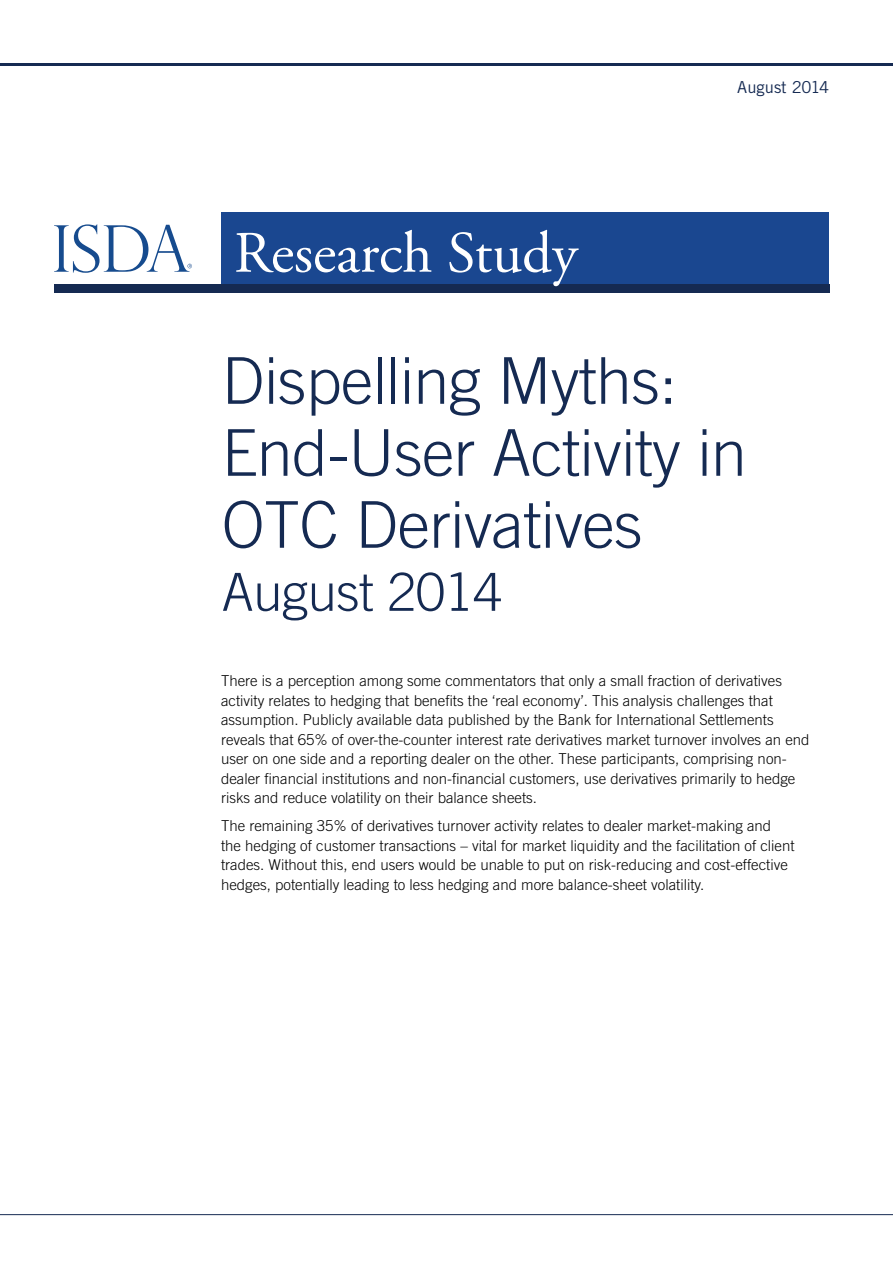
<style>
.page{position:relative;width:893px;height:1263px;background:#fff}
.page>*{position:absolute;margin:0;border:0;box-sizing:border-box;transform-origin:0 0}
.t1{font:300 64.5px/72px "Trade Gothic LT Std";letter-spacing:-.01em;color:#152a52}
.t2{font:58.5px "Adobe Garamond Pro";color:#fff}
.t3{font:300 52.5px "Trade Gothic LT Std";letter-spacing:-.01em;color:#152a52}
.t4{font:16.5px "Trade Gothic LT Std";color:#152a52}
.t5{font:300 15px/19.5px "Trade Gothic LT Std";color:#000}
</style>
<div class="page">
<hr style="left:0;top:64px;width:893px;height:2px;background:#152a52">
<hr style="left:0;top:1214px;width:893px;height:1px;background:#152a52">
<div style="left:222px;top:213px;width:607px;height:71px;background:#1a4790"></div>
<div style="left:54px;top:284px;width:775px;height:8px;background:#152a52"></div>
<svg style="left:54px;top:224px;width:138px;height:49px"></svg>
<h2 class="t2" style="left:234px;top:218px;width:345px">Research Study</h2>
<p class="t4" style="left:737px;top:77px;width:93px">August 2014</p>
<h1 class="t1" style="left:222px;top:344px;width:527px">Dispelling Myths:<br>End-User Activity in<br>OTC Derivatives</h1>
<h3 class="t3" style="left:222px;top:561px;width:282px">August 2014</h3>
<p class="t5" style="left:221px;top:671px;width:590px">There is a perception among some commentators that only a small fraction of derivatives activity relates to hedging that benefits the ‘real economy’. This analysis challenges that assumption. Publicly available data published by the Bank for International Settlements reveals that 65% of over-the-counter interest rate derivatives market turnover involves an end user on one side and a reporting dealer on the other. These participants, comprising non&shy;dealer financial institutions and non-financial customers, use derivatives primarily to hedge risks and reduce volatility on their balance sheets.</p>
<p class="t5" style="left:221px;top:816px;width:575px">The remaining 35% of derivatives turnover activity relates to dealer market-making and the hedging of customer transactions – vital for market liquidity and the facilitation of client trades. Without this, end users would be unable to put on risk-reducing and cost-effective hedges, potentially leading to less hedging and more balance-sheet volatility.</p>
</div>
